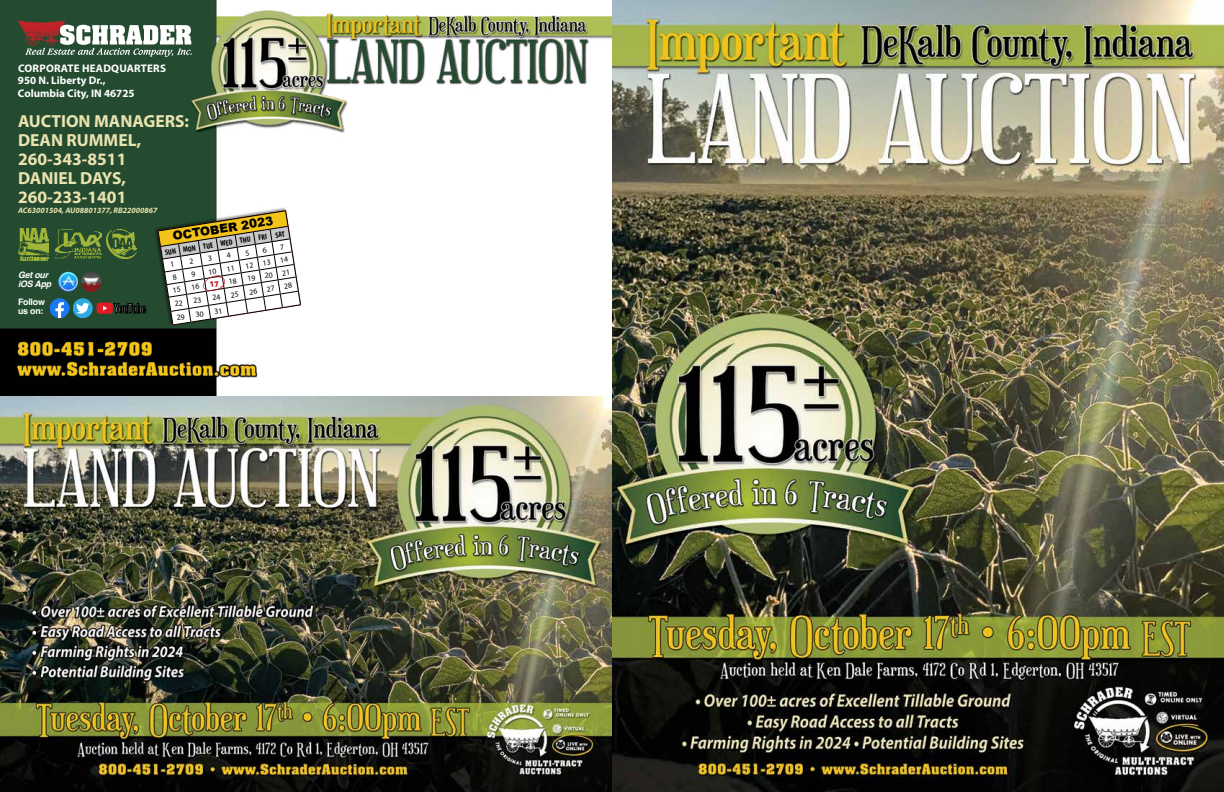
<style>
.page{position:relative;width:1224px;height:792px;background:#fff}
.page>*{position:absolute;margin:0;border:0;box-sizing:border-box;transform-origin:0 0}
.t1{font:700 17.5px/19px "Myriad Pro";color:#eae3af}
.t2{font:900 12.1px "Arial";color:#000}
.t3{font:700 11px/12px "Myriad Pro";letter-spacing:.02em;color:#fff}
.t4{font:700 11px "Myriad Pro";color:#fff}
.t5{font:italic 700 8.9px/8.9px "Helvetica";letter-spacing:-.025em;color:#fff}
.t6{font:700 8.9px/8.9px "Helvetica";letter-spacing:-.025em;color:#fff}
.t7{font:900 8.2px "Myriad Pro";color:#ba141a}
.t8{font:italic 700 8px "Myriad Pro";color:#eae3af}
.t9{font:700 condensed 7.9px "Myriad Pro";color:#000}
.t10{font:7.9px "Myriad Pro";color:#000}
.s1{font-weight:400;font-size:7.9px;color:#000}
</style>
<div class="page">
<img style="left:0;top:0;width:612px;height:792px">
<img style="left:55px;top:230px;width:46px;height:29px">
<img style="left:107px;top:230px;width:30px;height:29px">
<img style="left:18px;top:228px;width:30px;height:32px">
<svg style="left:18px;top:20px;width:174px;height:37px"></svg>
<svg style="left:97px;top:303px;width:49px;height:11px"></svg>
<svg style="left:50px;top:298px;width:20px;height:20px"></svg>
<div style="left:73px;top:298px;width:20px;height:20px;background:#2caae1;border-radius:10px"></div>
<svg style="left:76px;top:303px;width:13px;height:11px"></svg>
<img style="left:58px;top:272px;width:20px;height:20px;border-radius:10px">
<img style="left:81px;top:272px;width:20px;height:20px;border-radius:10px">
<div style="left:153px;top:207px;width:149px;height:120px;background:#000;opacity:.5"></div>
<img style="left:612px;top:0;width:612px;height:792px">
<svg style="left:157px;top:210px;width:145px;height:116px"></svg>
<p class="t3" style="left:18px;top:62px;width:149px">CORPORATE HEADQUARTERS<br>950 N. Liberty Dr.,</p>
<p class="t4" style="left:18px;top:86px;width:118px">Columbia City, IN 46725</p>
<p class="t1" style="left:18px;top:111px;width:173px">AUCTION MANAGERS:<br>DEAN RUMMEL,<br>260-343-8511<br>DANIEL DAYS,<br>260-233-1401</p>
<p class="t8" style="left:18px;top:205px;width:141px">AC63001504, AU08801377, RB22000867</p>
<p class="t2" style="left:172px;top:228px;width:103px;rotate:-9deg">OCTOBER 2023</p>
<p class="t9" style="left:164px;top:248px;width:123px;rotate:-9deg">SUN MON TUE WED THU FRI SAT</p>
<p class="t10" style="left:245px;top:261px;width:45px;rotate:-9deg">12 13 14</p>
<p class="t7" style="left:209px;top:279px;width:29px;rotate:-9deg">17 <span class="s1">18</span></p>
<p class="t10" style="left:247px;top:274px;width:45px;rotate:-9deg">19 20 21</p>
<p class="t10" style="left:249px;top:287px;width:45px;rotate:-9deg">26 27 28</p>
<p class="t5" style="left:18px;top:272px;width:35px">Get our iOS App</p>
<p class="t6" style="left:18px;top:298px;width:28px">Follow us on:</p>
</div>
